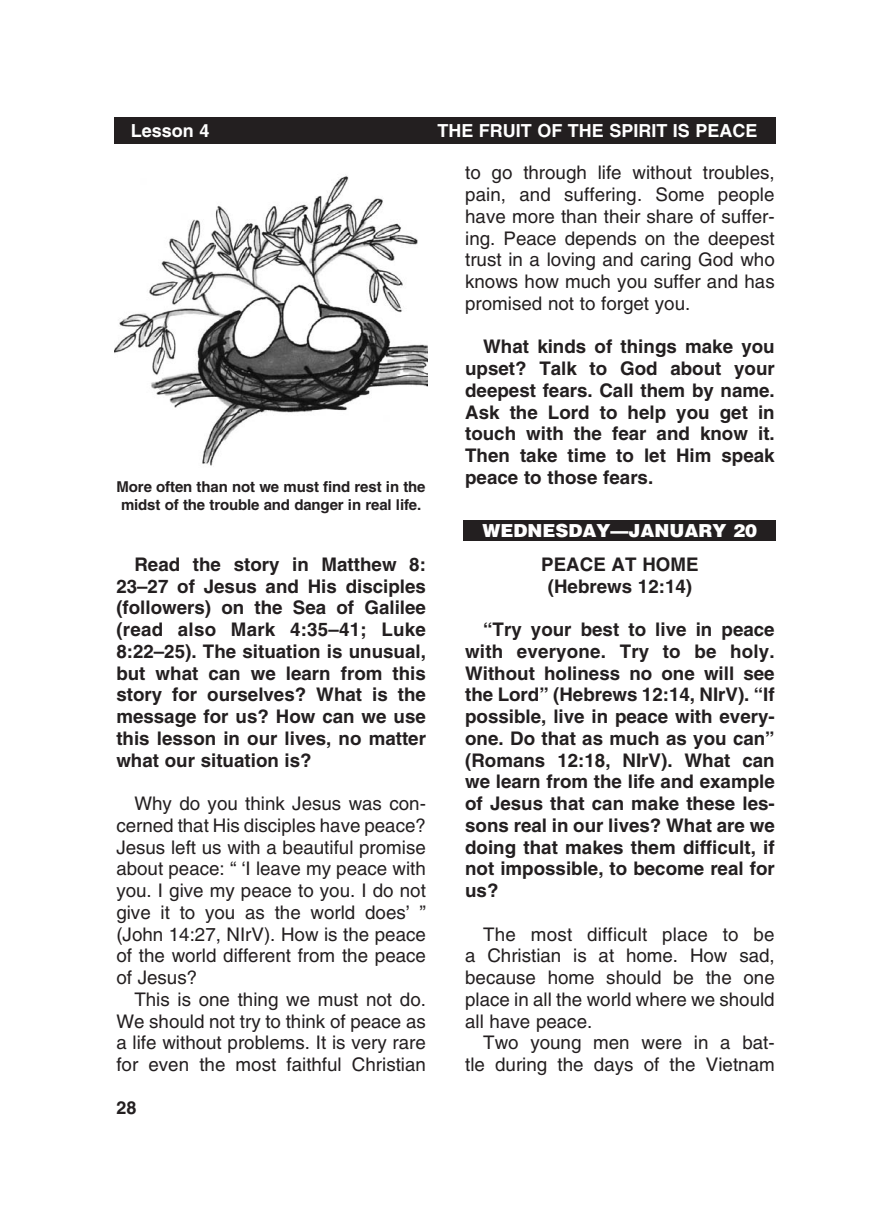
<style>
.page{position:relative;width:891px;height:1215px;background:#fff}
.page>*{position:absolute;margin:0;border:0;box-sizing:border-box;transform-origin:0 0}
._2-Body_bold{font:700 18.75px/21.8px "Helvetica";color:#231f20;text-align:justify}
._1-Body{font:18.75px/21.8px "Helvetica";color:#231f20;text-align:justify}
._5-subheads{font:700 18.75px/21.8px "Helvetica";color:#231f20;text-align:center}
.t1{font:700 18px "Helvetica";color:#fff}
.t2{font:900 18px "Helvetica";color:#fff}
.t3{font:700 18px "Helvetica";color:#231f20}
._8-captions{font:700 15px/18px "Helvetica";letter-spacing:-.01em;color:#231f20}
</style>
<div class="page">
<div style="left:115px;top:117px;width:661px;height:27px;background:#231f20"></div>
<div style="left:463px;top:520px;width:313px;height:21px;background:#231f20"></div>
<img style="left:115px;top:174px;width:313px;height:292px">
<p class="t1" style="left:131px;top:120px;width:80px">Lesson 4</p>
<p class="t1" style="left:437px;top:120px;width:144px">The Fruit of the</p>
<p class="t1" style="left:609px;top:120px;width:22px">Spirit</p>
<p class="t1" style="left:673px;top:120px;width:48px">Is Peace</p>
<p class="_8-captions" style="left:117px;top:478px;width:311px">More often than not we must find rest in the midst of the trouble and danger in real life.</p>
<p class="_2-Body_bold" style="left:116px;top:553px;width:311px;text-indent:18px">Read the story in Matthew 8:<br>23–27 of Jesus and His disciples (followers) on the Sea of Galilee (read also Mark 4:35–41; Luke 8:22–25). The situation is unusual, but what can we learn from this story for ourselves? What is the message for us? How can we use this lesson in our lives, no matter what our situation is?</p>
<p class="_1-Body" style="left:116px;top:793px;width:311px;text-indent:18px">Why do you think Jesus was con&shy;cerned that His disciples have peace?<br>Jesus left us with a beautiful promise about peace: “ ‘I leave my peace with you. I give my peace to you. I do not give it to you as the world does’ ” (John 14:27, NIrV). How is the peace of the world different from the peace of Jesus?</p>
<p class="_1-Body" style="left:116px;top:988px;width:311px;text-align:left;text-indent:18px">This is one thing we must not do.<br>We should not try to think of peace as a life without problems. It is very rare for even the most faithful Christian</p>
<p class="t3" style="left:116px;top:1097px;width:22px">28</p>
<p class="_1-Body" style="left:465px;top:162px;width:311px">to go through life without troubles, pain, and suffering. Some people have more than their share of suffer&shy;ing. Peace depends on the deepest trust in a loving and caring God who knows how much you suffer and has promised not to forget you.</p>
<p class="_2-Body_bold" style="left:465px;top:336px;width:311px;text-indent:18px">What kinds of things make you upset? Talk to God about your deepest fears. Call them by name.<br>Ask the Lord to help you get in touch with the fear and know it.<br>Then take time to let Him speak peace to those fears.</p>
<p class="t2" style="left:482px;top:518px;width:276px">WEDNESDAY—JANUARY 20</p>
<p class="_5-subheads" style="left:541px;top:553px;width:159px">PEACE AT HOME (Hebrews 12:14)</p>
<p class="_2-Body_bold" style="left:465px;top:618px;width:311px;text-indent:18px">“Try your best to live in peace with everyone. Try to be holy.<br>Without holiness no one will see the Lord” (Hebrews 12:14, NIrV). “If possible, live in peace with every&shy;one. Do that as much as you can” (Romans 12:18, NIrV). What can we learn from the life and example of Jesus that can make these les&shy;sons real in our lives? What are we doing that makes them difficult, if not impossible, to become real for us?</p>
<p class="_1-Body" style="left:465px;top:923px;width:311px;text-indent:18px">The most difficult place to be a Christian is at home. How sad, because home should be the one place in all the world where we should all have peace.</p>
<p class="_1-Body" style="left:465px;top:1032px;width:311px;text-align:right">Two young men were in a bat&shy;tle during the days of the Vietnam</p>
</div>
